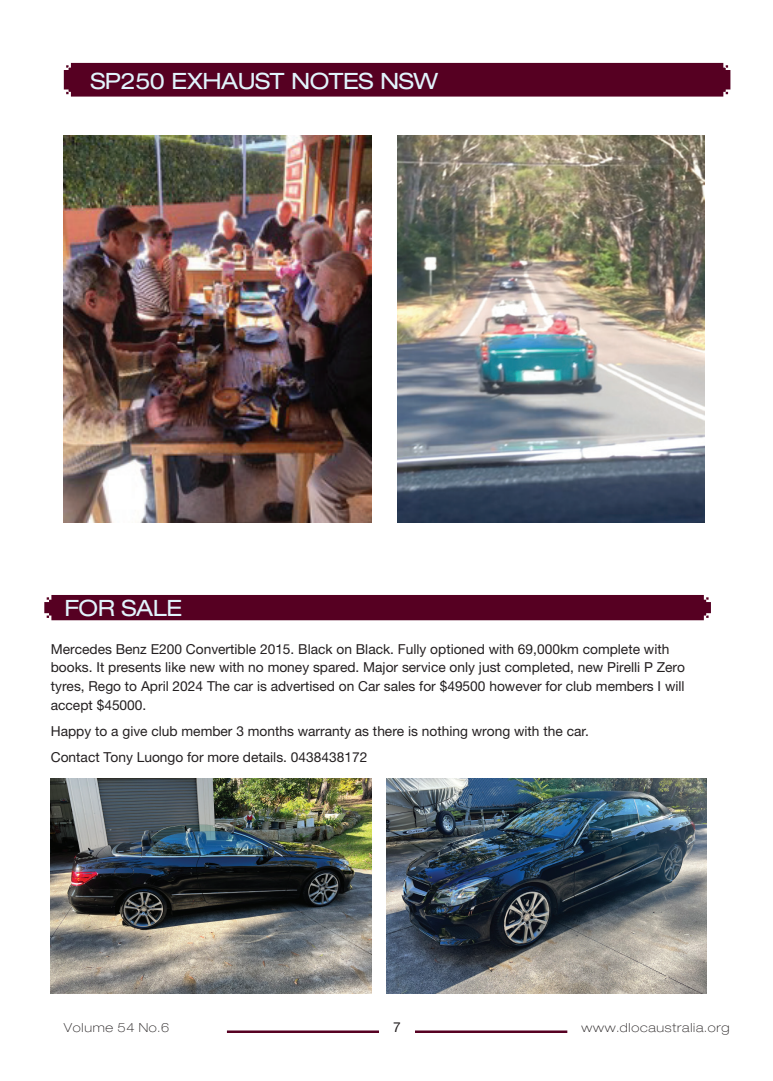
<style>
.page{position:relative;width:773px;height:1081px;background:#fff}
.page>*{position:absolute;margin:0;border:0;box-sizing:border-box;transform-origin:0 0}
.t1{font:expanded 22.5px "Helvetica Neue";letter-spacing:-.02em;color:#e1f4fc}
.t2{font:13.75px/18.8px "Helvetica Neue";color:#231f20}
.t3{font:100 expanded 12.5px "Helvetica Neue";letter-spacing:.06em;color:#231f20}
</style>
<div class="page">
<hr style="left:227px;top:1030px;width:340px;height:3px;background:#560022">
<div style="left:64px;top:63px;width:666px;height:34px;background:#560022"></div>
<div style="left:379px;top:1013px;width:36px;height:28px;background:#fff"></div>
<div style="left:44px;top:595px;width:666px;height:25px;background:#560022"></div>
<img style="left:51px;top:778px;width:320px;height:215px">
<img style="left:386px;top:778px;width:320px;height:215px">
<img style="left:64px;top:136px;width:307px;height:386px">
<img style="left:397px;top:136px;width:307px;height:386px">
<h1 class="t1" style="left:90px;top:67px;width:349px">SP250 EXHAUST NOTES NSW</h1>
<h1 class="t1" style="left:64px;top:594px;width:119px">FOR SALE</h1>
<p class="t2" style="left:51px;top:639px;width:635px">Mercedes Benz E200 Convertible 2015. Black on Black. Fully optioned with 69,000km complete with books. It presents like new with no money spared. Major service only just completed, new Pirelli P Zero tyres, Rego to April 2024 The car is advertised on Car sales for $49500 however for club members I will accept $45000.</p>
<p class="t2" style="left:51px;top:718px;width:539px;line-height:25.9px">Happy to a give club member 3 months warranty as there is nothing wrong with the car.<br>Contact Tony Luongo for more details. 0438438172</p>
<p class="t3" style="left:64px;top:1019px;width:107px">Volume 54 No.6</p>
<p class="t2" style="left:393px;top:1018px;width:9px">7</p>
<p class="t3" style="left:581px;top:1019px;width:150px">www.dlocaustralia.org</p>
</div>
